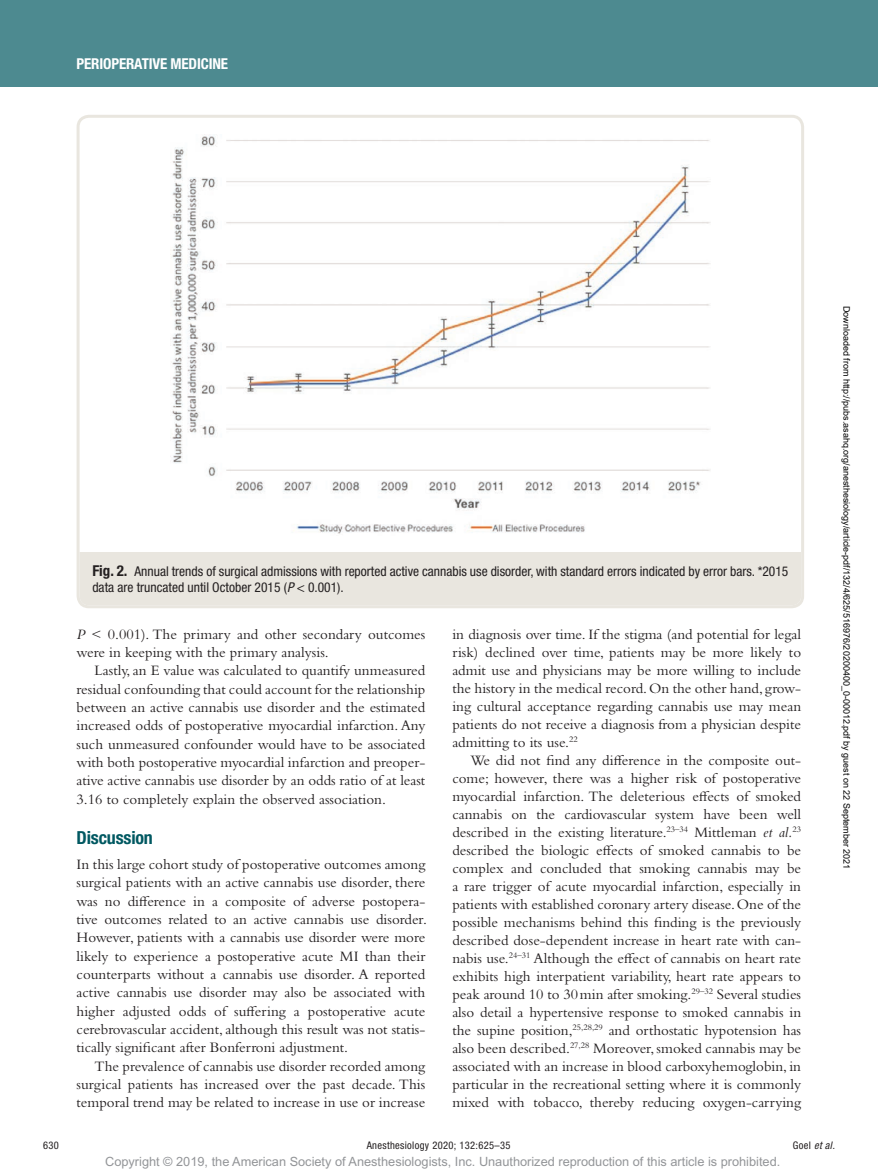
<style>
.page{position:relative;width:878px;height:1175px;background:#fff}
.page>*{position:absolute;margin:0;border:0;box-sizing:border-box;transform-origin:0 0}
.t1{font:700 condensed 18px "Helvetica Neue LT Std";letter-spacing:-.01em;color:#005861}
.t2{font:15px/18px "Bembo Std";color:#231f20;text-align:justify}
.t3{font:700 condensed 15px "Helvetica Neue LT Std";letter-spacing:-.01em;color:#fff}
.t4{font:condensed 13.5px/15.8px "Helvetica Neue LT Std";color:#231f20}
.t5{font:12.75px "Arial MT Std";color:#939598}
.t6{font:condensed 10.5px "Helvetica Neue LT Std";letter-spacing:.03em;color:#231f20}
.t7{font:italic condensed 10.5px "Helvetica Neue LT Std";color:#231f20}
.t8{font:9px "Arial";color:#000}
.s1{font-weight:700;font-size:15px}
.s2{font-style:italic}
.s3{font-style:normal}
</style>
<div class="page">
<div style="left:0;top:0;width:878px;height:86px;background:#4d8a90"></div>
<img style="left:170px;top:134px;width:540px;height:400px">
<div style="left:80px;top:552px;width:721px;height:53px;background:#e9e6df"></div>
<div style="left:77px;top:115px;width:727px;height:493px;border:3px solid #e9e6df;border-radius:11px"></div>
<p class="t3" style="left:77px;top:54px;width:153px">PERIOPERATIVE MEDICINE</p>
<p class="t4" style="left:92px;top:563px;width:697px"><span class="s1">FIG. 2.</span> Annual trends of surgical admissions with reported active cannabis use disorder, with standard errors indicated by error bars. *2015 data are truncated until October 2015 (<span class="s2">P</span> &lt; 0.001).</p>
<p class="t2" style="left:77px;top:624px;width:350px"><span class="s2">P</span> &lt; 0.001). The primary and other secondary outcomes were in keeping with the primary analysis.</p>
<p class="t2" style="left:77px;top:661px;width:350px;text-indent:18px">Lastly, an E value was calculated to quantify unmeasured residual confounding that could account for the relationship between an active cannabis use disorder and the estimated increased odds of postoperative myocardial infarction. Any such unmeasured confounder would have to be associated with both postoperative myocardial infarction and preoper&shy;ative active cannabis use disorder by an odds ratio of at least 3.16 to completely explain the observed association.</p>
<p class="t1" style="left:77px;top:826px;width:78px">DISCUSSION</p>
<p class="t2" style="left:77px;top:854px;width:352px">In this large cohort study of postoperative outcomes among surgical patients with an active cannabis use disorder, there was no difference in a composite of adverse postopera&shy;tive outcomes related to an active cannabis use disorder.<br>However, patients with a cannabis use disorder were more likely to experience a postoperative acute MI than their counterparts without a cannabis use disorder. A reported active cannabis use disorder may also be associated with higher adjusted odds of suffering a postoperative acute cerebrovascular accident, although this result was not statis&shy;tically significant after Bonferroni adjustment.</p>
<p class="t2" style="left:77px;top:1056px;width:350px;text-indent:18px">The prevalence of cannabis use disorder recorded among surgical patients has increased over the past decade. This temporal trend may be related to increase in use or increase</p>
<p class="t2" style="left:452px;top:624px;width:350px">in diagnosis over time. If the stigma (and potential for legal risk) declined over time, patients may be more likely to admit use and physicians may be more willing to include the history in the medical record. On the other hand, grow&shy;ing cultural acceptance regarding cannabis use may mean patients do not receive a diagnosis from a physician despite admitting to its use.<sup>22</sup></p>
<p class="t2" style="left:452px;top:750px;width:350px;text-indent:18px">We did not find any difference in the composite out&shy;come; however, there was a higher risk of postoperative myocardial infarction. The deleterious effects of smoked cannabis on the cardiovascular system have been well described in the existing literature.<sup>23–34</sup> Mittleman <span class="s2">et al.</span><sup>23 </sup>described the biologic effects of smoked cannabis to be complex and concluded that smoking cannabis may be a rare trigger of acute myocardial infarction, especially in patients with established coronary artery disease. One of the possible mechanisms behind this finding is the previously described dose-dependent increase in heart rate with can&shy;nabis use.<sup>24–31</sup> Although the effect of cannabis on heart rate exhibits high interpatient variability, heart rate appears to peak around 10 to 30min after smoking.<sup>29–32</sup> Several studies also detail a hypertensive response to smoked cannabis in the supine position,<sup>25,28,29</sup> and orthostatic hypotension has also been described.<sup>27,28</sup> Moreover, smoked cannabis may be associated with an increase in blood carboxyhemoglobin, in particular in the recreational setting where it is commonly mixed with tobacco, thereby reducing oxygen-carrying</p>
<p class="t8" style="left:850px;top:306px;width:565px;rotate:90deg">Downloaded from http://pubs.asahq.org/anesthesiology/article-pdf/132/4/625/516976/20200400_0-00012.pdf by guest on 22 September 2021</p>
<p class="t6" style="left:43px;top:1139px;width:17px">630</p>
<p class="t6" style="left:367px;top:1139px;width:145px">Anesthesiology 2020; 132:625–35</p>
<p class="t5" style="left:105px;top:1154px;width:676px">Copyright © 2019, the American Society of Anesthesiologists, Inc. Unauthorized reproduction of this article is prohibited.</p>
<p class="t7" style="left:792px;top:1139px;width:43px"><span class="s3">Goel</span> et al.</p>
</div>
